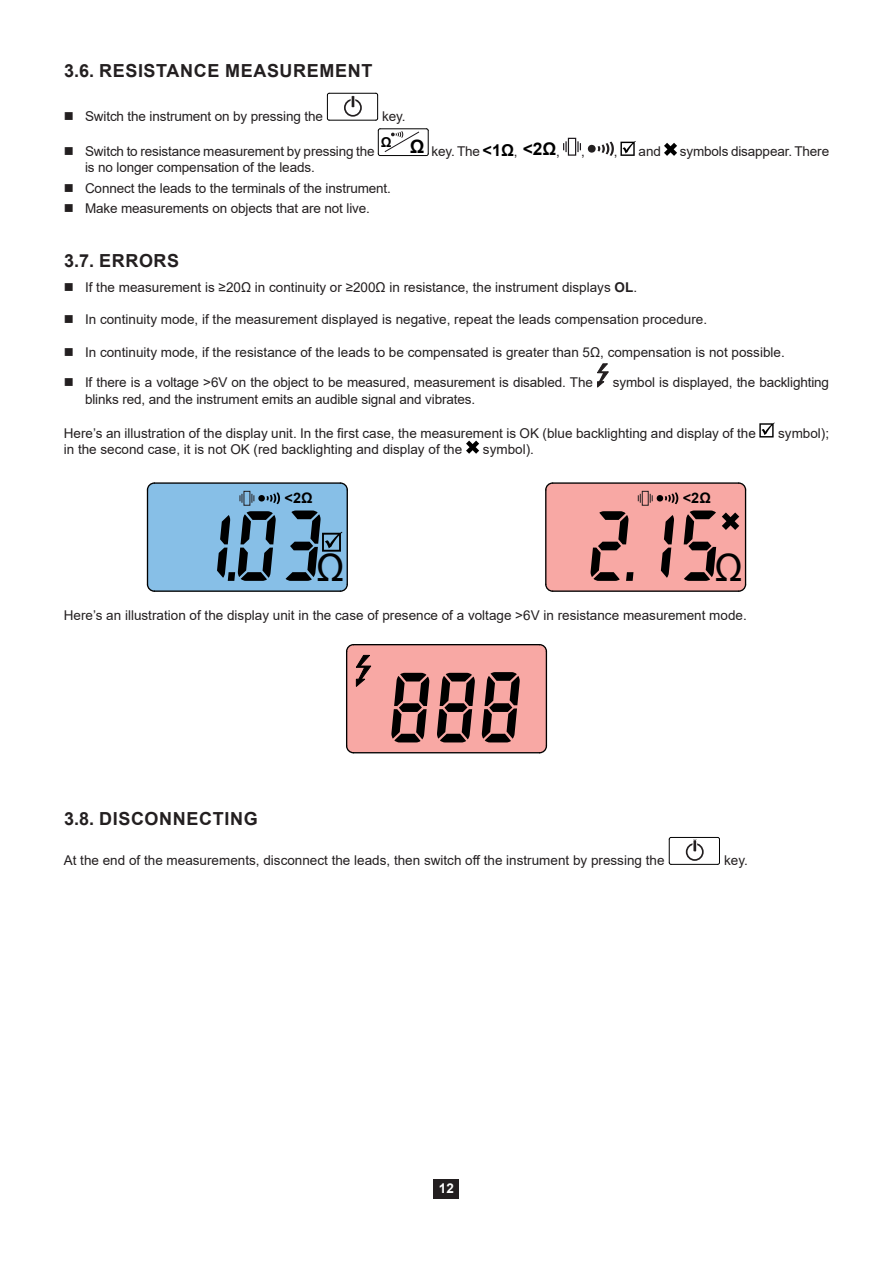
<style>
.page{position:relative;width:893px;height:1263px;background:#fff}
.page>*{position:absolute;margin:0;border:0;box-sizing:border-box;transform-origin:0 0}
.t1{font:37.8px "Arial";color:#000}
.t2{font:700 18px "Arial";letter-spacing:.035em;color:#231f20}
.t3{font:700 17.4px "Arial";color:#000}
.t4{font:700 16.35px "Arial";color:#000}
.t5{font:700 14.4px "Arial";color:#000}
.t6{font:700 13.65px "Arial";color:#000}
.Texte_0{font:13.5px "Arial";color:#231f20}
.t7{font:700 13.5px "Arial";color:#fff}
.s1{font-size:18.45px}
.s2{font-weight:700}
</style>
<div class="page">
<div style="left:434px;top:1179px;width:25px;height:19px;background:#231f20"></div>
<hr style="left:329px;top:93px;width:47px;height:1px;background:#000">
<hr style="left:329px;top:120px;width:47px;height:1px;background:#000">
<svg style="left:327px;top:92px;width:3px;height:29px"></svg>
<svg style="left:375px;top:92px;width:3px;height:29px"></svg>
<div style="left:344px;top:99px;width:18px;height:18px;border:2px solid #231f20;border-radius:50%"></div>
<div style="left:351px;top:95px;width:4px;height:13px;border:1px solid #fff"></div>
<hr style="left:380px;top:128px;width:46px;height:1px;background:#000">
<hr style="left:380px;top:155px;width:46px;height:1px;background:#000">
<svg style="left:426px;top:128px;width:3px;height:28px"></svg>
<svg style="left:377px;top:128px;width:43px;height:28px"></svg>
<div style="left:568px;top:138px;width:8px;height:18px;border:1px solid #1b171b"></div>
<svg style="left:577px;top:141px;width:4px;height:11px"></svg>
<svg style="left:563px;top:141px;width:4px;height:11px"></svg>
<svg style="left:588px;top:142px;width:26px;height:14px"></svg>
<svg style="left:620px;top:141px;width:16px;height:15px"></svg>
<svg style="left:664px;top:143px;width:13px;height:13px"></svg>
<svg style="left:597px;top:363px;width:12px;height:24px"></svg>
<svg style="left:759px;top:422px;width:16px;height:15px"></svg>
<svg style="left:466px;top:441px;width:13px;height:13px"></svg>
<div style="left:147px;top:483px;width:200px;height:108px;background:#87bfe7;border-radius:7px"></div>
<hr style="left:154px;top:482px;width:186px;height:2px;background:#000">
<hr style="left:147px;top:490px;width:1px;height:94px;background:#000">
<svg style="left:146px;top:482px;width:10px;height:9px"></svg>
<svg style="left:339px;top:482px;width:9px;height:9px"></svg>
<hr style="left:154px;top:590px;width:186px;height:2px;background:#000">
<hr style="left:347px;top:490px;width:1px;height:94px;background:#000">
<svg style="left:146px;top:583px;width:10px;height:9px"></svg>
<svg style="left:217px;top:511px;width:59px;height:70px"></svg>
<div style="left:243px;top:491px;width:7px;height:15px;border:1px solid #231f20"></div>
<svg style="left:251px;top:492px;width:29px;height:12px"></svg>
<svg style="left:239px;top:494px;width:3px;height:9px"></svg>
<svg style="left:286px;top:510px;width:62px;height:82px"></svg>
<div style="left:546px;top:483px;width:200px;height:108px;background:#f8a8a4;border-radius:7px"></div>
<hr style="left:553px;top:482px;width:186px;height:2px;background:#000">
<hr style="left:545px;top:490px;width:1px;height:94px;background:#000">
<svg style="left:545px;top:482px;width:9px;height:9px"></svg>
<svg style="left:739px;top:583px;width:8px;height:9px"></svg>
<svg style="left:737px;top:482px;width:10px;height:9px"></svg>
<hr style="left:553px;top:590px;width:186px;height:2px;background:#000">
<hr style="left:745px;top:490px;width:1px;height:94px;background:#000">
<svg style="left:545px;top:583px;width:9px;height:9px"></svg>
<svg style="left:684px;top:510px;width:32px;height:71px"></svg>
<svg style="left:591px;top:511px;width:42px;height:70px"></svg>
<svg style="left:661px;top:515px;width:13px;height:63px"></svg>
<div style="left:642px;top:491px;width:7px;height:15px;border:1px solid #231f20"></div>
<svg style="left:650px;top:492px;width:28px;height:12px"></svg>
<svg style="left:638px;top:494px;width:3px;height:9px"></svg>
<svg style="left:722px;top:512px;width:17px;height:18px"></svg>
<hr style="left:671px;top:837px;width:47px;height:1px;background:#000">
<hr style="left:671px;top:864px;width:47px;height:1px;background:#000">
<svg style="left:668px;top:836px;width:4px;height:29px"></svg>
<svg style="left:717px;top:836px;width:3px;height:29px"></svg>
<div style="left:686px;top:843px;width:18px;height:18px;border:2px solid #231f20;border-radius:50%"></div>
<hr style="left:693px;top:840px;width:4px;height:12px;background:#231f20">
<div style="left:692px;top:839px;width:5px;height:13px;border:1px solid #fff"></div>
<div style="left:347px;top:645px;width:199px;height:108px;background:#f8a8a4;border-radius:7px"></div>
<hr style="left:353px;top:644px;width:187px;height:1px;background:#000">
<hr style="left:346px;top:651px;width:1px;height:95px;background:#000">
<svg style="left:538px;top:744px;width:10px;height:10px"></svg>
<svg style="left:538px;top:644px;width:10px;height:9px"></svg>
<hr style="left:353px;top:752px;width:187px;height:1px;background:#000">
<hr style="left:546px;top:651px;width:1px;height:95px;background:#000">
<svg style="left:346px;top:744px;width:9px;height:10px"></svg>
<svg style="left:482px;top:672px;width:38px;height:70px"></svg>
<svg style="left:391px;top:673px;width:38px;height:69px"></svg>
<svg style="left:437px;top:673px;width:38px;height:69px"></svg>
<svg style="left:346px;top:644px;width:25px;height:43px"></svg>
<p class="t2" style="left:64px;top:58px;width:310px">3.6. RESISTANCE MEASUREMENT</p>
<p class="Texte_0" style="left:85px;top:107px;width:239px">Switch the instrument on by pressing the</p>
<p class="Texte_0" style="left:382px;top:107px;width:25px">key.</p>
<p class="Texte_0" style="left:85px;top:142px;width:291px">Switch to resistance measurement by pressing the</p>
<p class="t6" style="left:381px;top:133px;width:45px">Ω <span class="s1">Ω</span></p>
<p class="Texte_0" style="left:431px;top:142px;width:50px">key. The</p>
<p class="t4" style="left:482px;top:139px;width:33px">&lt;1Ω</p>
<p class="t3" style="left:523px;top:138px;width:35px">&lt;2Ω</p>
<p class="Texte_0" style="left:514px;top:142px;width:5px">,</p>
<p class="Texte_0" style="left:556px;top:142px;width:5px">,</p>
<p class="Texte_0" style="left:581px;top:142px;width:5px">,</p>
<p class="Texte_0" style="left:614px;top:142px;width:5px">,</p>
<p class="Texte_0" style="left:639px;top:142px;width:24px">and</p>
<p class="Texte_0" style="left:680px;top:142px;width:151px">symbols disappear. There</p>
<p class="Texte_0" style="left:85px;top:158px;width:231px">is no longer compensation of the leads.</p>
<p class="Texte_0" style="left:85px;top:178px;width:307px">Connect the leads to the terminals of the instrument.</p>
<p class="Texte_0" style="left:85px;top:199px;width:286px">Make measurements on objects that are not live.</p>
<p class="t2" style="left:64px;top:248px;width:117px">3.7. ERRORS</p>
<p class="Texte_0" style="left:85px;top:278px;width:553px">If the measurement is ≥20Ω in continuity or ≥200Ω in resistance, the instrument displays <span class="s2">OL</span>.</p>
<p class="Texte_0" style="left:85px;top:310px;width:624px">In continuity mode, if the measurement displayed is negative, repeat the leads compensation procedure.</p>
<p class="Texte_0" style="left:85px;top:342px;width:701px">In continuity mode, if the resistance of the leads to be compensated is greater than 5Ω, compensation is not possible.</p>
<p class="Texte_0" style="left:85px;top:373px;width:509px">If there is a voltage &gt;6V on the object to be measured, measurement is disabled. The</p>
<p class="Texte_0" style="left:613px;top:373px;width:218px">symbol is displayed, the backlighting</p>
<p class="Texte_0" style="left:85px;top:390px;width:392px">blinks red, and the instrument emits an audible signal and vibrates.</p>
<p class="Texte_0" style="left:64px;top:423px;width:694px">Here’s an illustration of the display unit. In the first case, the measurement is OK (blue backlighting and display of the</p>
<p class="Texte_0" style="left:778px;top:423px;width:53px">symbol);</p>
<p class="Texte_0" style="left:64px;top:440px;width:400px">in the second case, it is not OK (red backlighting and display of the</p>
<p class="Texte_0" style="left:483px;top:440px;width:53px">symbol).</p>
<p class="t5" style="left:285px;top:489px;width:30px">&lt;2Ω</p>
<p class="t5" style="left:683px;top:489px;width:30px">&lt;2Ω</p>
<p class="t1" style="left:714px;top:543px;width:30px">Ω</p>
<p class="Texte_0" style="left:64px;top:606px;width:684px">Here’s an illustration of the display unit in the case of presence of a voltage &gt;6V in resistance measurement mode.</p>
<p class="t1" style="left:316px;top:543px;width:30px">Ω</p>
<p class="t2" style="left:64px;top:806px;width:195px">3.8. DISCONNECTING</p>
<p class="Texte_0" style="left:64px;top:851px;width:602px">At the end of the measurements, disconnect the leads, then switch off the instrument by pressing the</p>
<p class="Texte_0" style="left:724px;top:851px;width:25px">key.</p>
<p class="t7" style="left:439px;top:1179px;width:17px">12</p>
</div>
